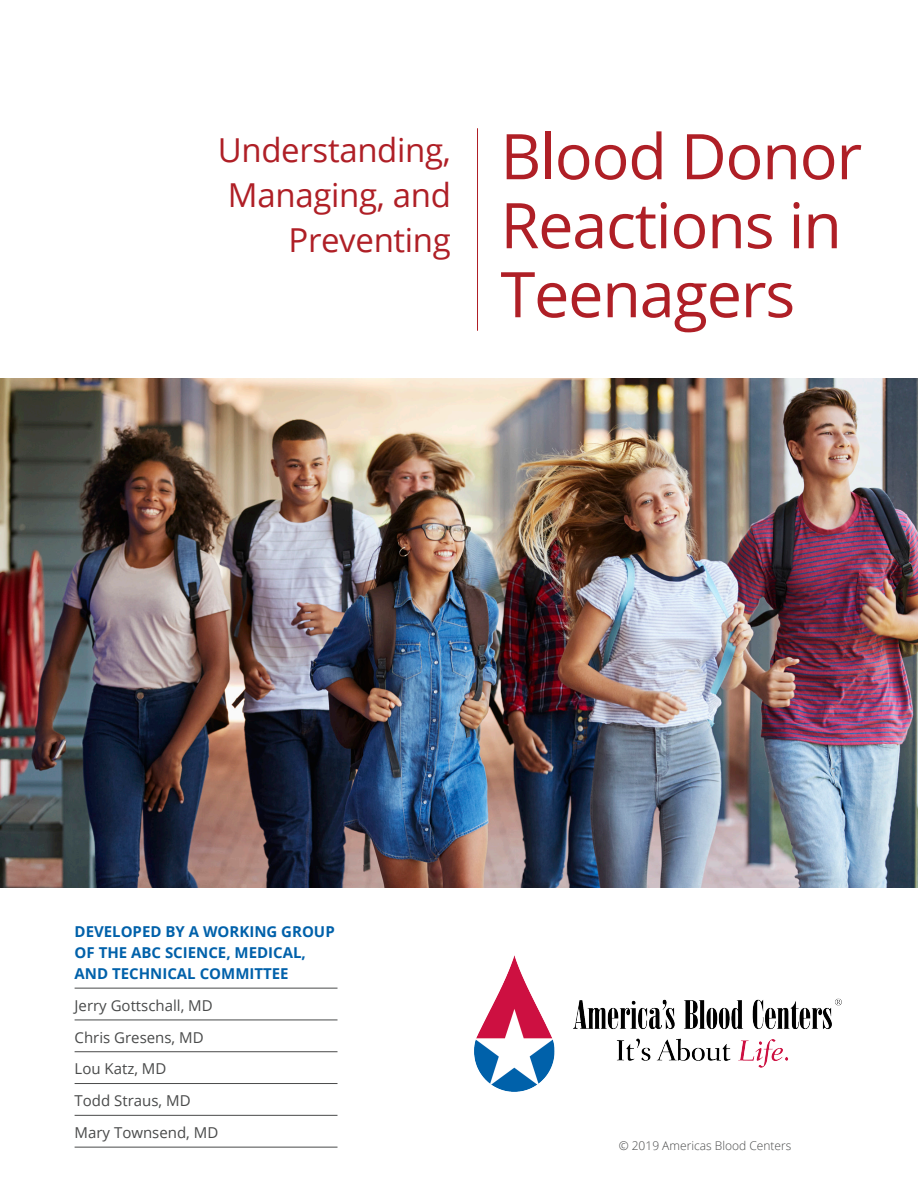
<style>
.page{position:relative;width:918px;height:1188px;background:#fff}
.page>*{position:absolute;margin:0;border:0;box-sizing:border-box;transform-origin:0 0}
.t1{font:63px/69px "Open Sans";letter-spacing:-.02em;color:#af1f26}
.t2{font:33px/45px "Open Sans";letter-spacing:-.01em;color:#af1f26;text-align:right}
.Body_Text{font:15px "Open Sans";color:#494a4a}
.Body_Text-2{font:700 15px/21px "Open Sans";color:#0161aa}
.t3{font:300 12px "Open Sans";color:#494a4a}
</style>
<div class="page">
<img style="left:0;top:378px;width:918px;height:509px">
<img style="left:474px;top:956px;width:367px;height:136px">
<hr style="left:477px;top:128px;width:1px;height:203px;background:#af1f26">
<hr style="left:75px;top:988px;width:263px;height:1px;background:#494a4a">
<hr style="left:75px;top:1020px;width:263px;height:1px;background:#494a4a">
<hr style="left:75px;top:1051px;width:263px;height:1px;background:#494a4a">
<hr style="left:75px;top:1083px;width:263px;height:1px;background:#494a4a">
<hr style="left:75px;top:1115px;width:263px;height:1px;background:#494a4a">
<hr style="left:75px;top:1147px;width:263px;height:1px;background:#494a4a">
<p class="t2" style="left:218px;top:127px;width:235px">Understanding,<br>Managing, and<br>Preventing</p>
<p class="t1" style="left:500px;top:120px;width:363px">Blood Donor<br>Reactions in<br>Teenagers</p>
<p class="Body_Text-2" style="left:75px;top:921px;width:262px">DEVELOPED BY A WORKING GROUP<br>OF THE ABC SCIENCE, MEDICAL,<br>AND TECHNICAL COMMITTEE</p>
<p class="Body_Text" style="left:75px;top:995px;width:140px">Jerry Gottschall, MD</p>
<p class="Body_Text" style="left:75px;top:1027px;width:131px">Chris Gresens, MD</p>
<p class="Body_Text" style="left:75px;top:1059px;width:93px">Lou Katz, MD</p>
<p class="Body_Text" style="left:75px;top:1091px;width:118px">Todd Straus, MD</p>
<p class="Body_Text" style="left:75px;top:1122px;width:145px">Mary Townsend, MD</p>
<p class="t3" style="left:619px;top:1137px;width:174px">© 2019 Americas Blood Centers</p>
</div>
